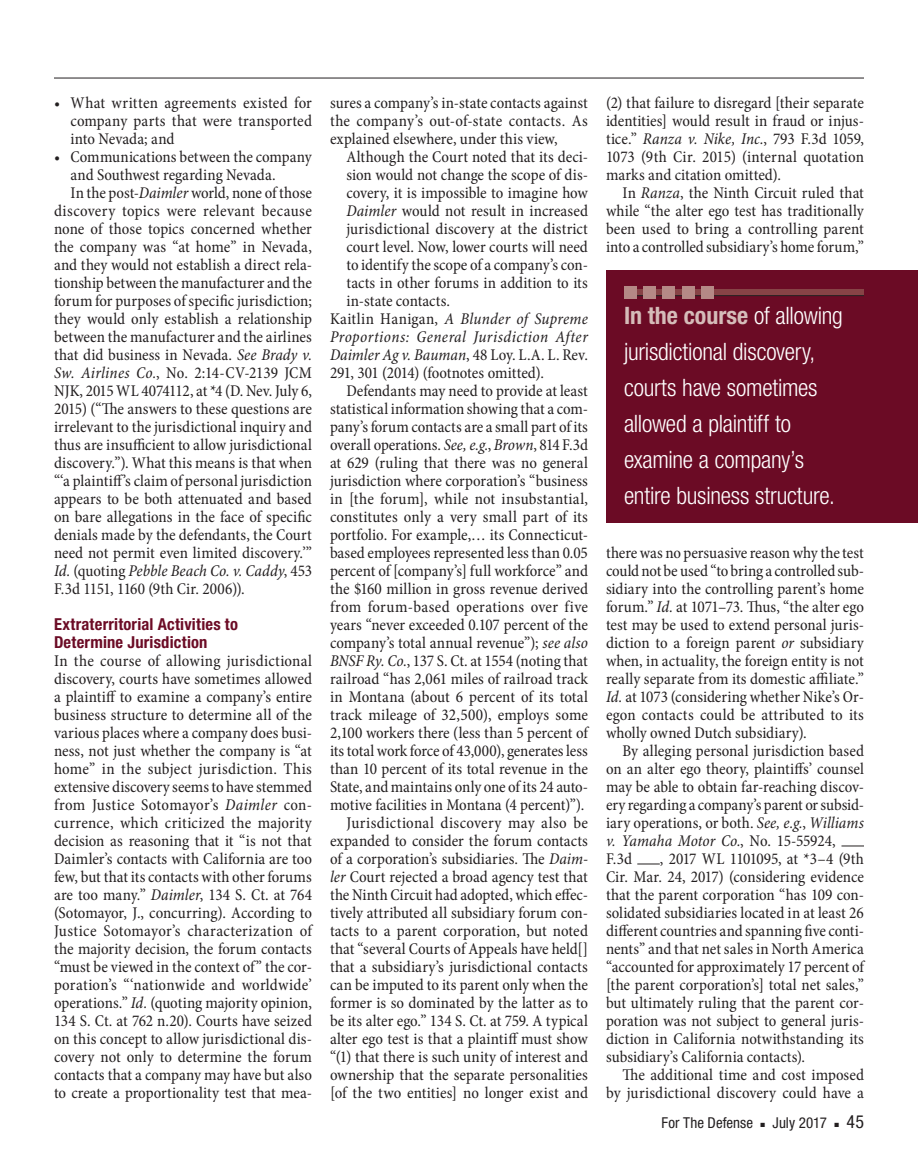
<style>
.page{position:relative;width:918px;height:1175px;background:#fff}
.page>*{position:absolute;margin:0;border:0;box-sizing:border-box;transform-origin:0 0}
.pullout_RH_block{font:300 condensed 24px/36px "Helvetica Neue";letter-spacing:-.01em;color:#fff}
.t1{font:condensed 18px "Helvetica Neue";color:#231f20}
.body_para_ind{font:condensed 16.5px/18px "Minion Pro";color:#231f20;text-align:justify}
.body_no_ind{font:condensed 16.5px/18px "Minion Pro";color:#231f20;text-align:justify}
.body_para_ind_tighte{font:condensed 16.5px/18px "Minion Pro";color:#231f20;text-align:justify}
.body_blockquote_1{font:condensed 16.5px/18px "Minion Pro";color:#231f20;text-align:justify}
.body_bullet_1{font:condensed 16.5px/18px "Minion Pro";letter-spacing:.005em;color:#231f20;text-align:justify}
.body_no_ind-2{font:italic condensed 16.5px/18px "Minion Pro";letter-spacing:.025em;color:#231f20;text-align:justify}
.subhead_1{font:700 condensed 16.5px/18px "Helvetica Neue";letter-spacing:.015em;color:#6b0b25}
.t2{font:condensed 15px "Helvetica Neue";color:#231f20}
.s1{font-style:italic}
.s2{font-style:normal}
.s3{font-weight:700;color:#d5bcb9}
</style>
<div class="page">
<hr style="left:54px;top:78px;width:810px;height:1px;background:#231f20">
<svg style="left:842px;top:845px;width:22px;height:1px"></svg>
<svg style="left:637px;top:863px;width:23px;height:1px"></svg>
<div style="left:606px;top:270px;width:312px;height:252px;background:#6b0b25"></div>
<div style="left:624px;top:290px;width:240px;height:6px;background:#874346"></div>
<hr style="left:624px;top:295px;width:240px;height:1px;background:#231f20">
<div style="left:624px;top:286px;width:12px;height:13px;background:#b58986"></div>
<div style="left:643px;top:286px;width:13px;height:13px;background:#b58986"></div>
<div style="left:663px;top:286px;width:12px;height:13px;background:#b58986"></div>
<div style="left:682px;top:286px;width:13px;height:13px;background:#b58986"></div>
<div style="left:702px;top:286px;width:12px;height:13px;background:#b58986"></div>
<p class="body_bullet_1" style="left:70px;top:94px;width:243px;text-indent:-16px">• What written agreements existed for company parts that were transported into Nevada; and</p>
<p class="body_bullet_1" style="left:70px;top:148px;width:243px;text-indent:-16px">• Communications between the company and Southwest regarding Nevada.</p>
<p class="body_para_ind" style="left:54px;top:184px;width:260px;text-indent:16px">In the post-<span class="s1">Daimler</span> world, none of those discovery topics were relevant because none of those topics concerned whether the company was “at home” in Nevada, and they would not establish a direct rela&shy;tionship between the manufacturer and the forum for purposes of specific jurisdiction; they would only establish a relationship between the manufacturer and the airlines that did business in Nevada. <span class="s1">See Brady v.<br>Sw. Airlines Co.</span>, No. 2:14-CV-2139 JCM NJK, 2015 WL 4074112, at *4 (D. Nev. July 6, 2015) (“The answers to these questions are irrelevant to the jurisdictional inquiry and thus are insufficient to allow jurisdictional discovery.”). What this means is that when “‘a plaintiff’s claim of personal jurisdiction appears to be both attenuated and based on bare allegations in the face of specific denials made by the defendants, the Court need not permit even limited discovery.’” <span class="s1">Id.</span> (quoting <span class="s1">Pebble Beach Co. v. Caddy</span>, 453<br>F.3d 1151, 1160 (9th Cir. 2006)).</p>
<p class="subhead_1" style="left:54px;top:615px;width:186px">Extraterritorial Activities to<br>Determine Jurisdiction</p>
<p class="body_no_ind" style="left:54px;top:652px;width:260px">In the course of allowing jurisdictional discovery, courts have sometimes allowed a plaintiff to examine a company’s entire business structure to determine all of the various places where a company does busi&shy;ness, not just whether the company is “at home” in the subject jurisdiction. This extensive discovery seems to have stemmed from Justice Sotomayor’s <span class="s1">Daimler</span> con&shy;currence, which criticized the majority decision as reasoning that it “is not that Daimler’s contacts with California are too few, but that its contacts with other forums are too many.” <span class="s1">Daimler</span>, 134 S. Ct. at 764 (Sotomayor, J., concurring). According to Justice Sotomayor’s characterization of the majority decision, the forum contacts “must be viewed in the context of” the cor&shy;poration’s “‘nationwide and worldwide’ operations.” <span class="s1">Id.</span> (quoting majority opinion, 134 S. Ct. at 762 n.20). Courts have seized on this concept to allow jurisdictional dis&shy;covery not only to determine the forum contacts that a company may have but also to create a proportionality test that mea-</p>
<p class="body_no_ind" style="left:330px;top:94px;width:260px">sures a company’s in-state contacts against the company’s out-of-state contacts. As explained elsewhere, under this view,</p>
<p class="body_blockquote_1" style="left:346px;top:148px;width:243px">Although the Court noted that its deci&shy;sion would not change the scope of dis&shy;covery, it is impossible to imagine how <span class="s1">Daimler</span> would not result in increased jurisdictional discovery at the district court level. Now, lower courts will need to identify the scope of a company’s con&shy;tacts in other forums in addition to its in-state contacts.</p>
<p class="body_no_ind-2" style="left:330px;top:310px;width:260px"><span class="s2">Kaitlin Hanigan,</span> A Blunder of Supreme Proportions: General Jurisdiction After Daimler Ag v. Bauman<span class="s2">, 48 Loy. L.A. L. Rev.<br>291, 301 (2014) (footnotes omitted).</span></p>
<p class="body_para_ind" style="left:330px;top:382px;width:260px;text-indent:16px">Defendants may need to provide at least statistical information showing that a com&shy;pany’s forum contacts are a small part of its overall operations. <span class="s1">See, e.g.</span>, <span class="s1">Brown</span>, 814 F.3d at 629 (ruling that there was no general jurisdiction where corporation’s “business in [the forum], while not insubstantial, constitutes only a very small part of its portfolio. For example,… its Connecticut&shy;based employees represented less than 0.05 percent of [company’s] full workforce” and the $160 million in gross revenue derived from forum-based operations over five years “never exceeded 0.107 percent of the company’s total annual revenue”); <span class="s1">see also BNSF Ry. Co.</span>, 137 S. Ct. at 1554 (noting that railroad “has 2,061 miles of railroad track in Montana (about 6 percent of its total track mileage of 32,500), employs some 2,100 workers there (less than 5 percent of its total work force of 43,000), generates less than 10 percent of its total revenue in the State, and maintains only one of its 24 auto&shy;motive facilities in Montana (4 percent)”).</p>
<p class="body_para_ind" style="left:330px;top:814px;width:260px;text-indent:16px">Jurisdictional discovery may also be expanded to consider the forum contacts of a corporation’s subsidiaries. The <span class="s1">Daim&shy;ler</span> Court rejected a broad agency test that the Ninth Circuit had adopted, which effec&shy;tively attributed all subsidiary forum con&shy;tacts to a parent corporation, but noted that “several Courts of Appeals have held[] that a subsidiary’s jurisdictional contacts can be imputed to its parent only when the former is so dominated by the latter as to be its alter ego.” 134 S. Ct. at 759. A typical alter ego test is that a plaintiff must show “(1) that there is such unity of interest and ownership that the separate personalities [of the two entities] no longer exist and</p>
<p class="body_para_ind" style="left:606px;top:94px;width:260px">(2) that failure to disregard [their separate identities] would result in fraud or injus&shy;tice.” <span class="s1">Ranza v. Nike, Inc.</span>, 793 F.3d 1059, 1073 (9th Cir. 2015) (internal quotation marks and citation omitted).</p>
<p class="body_para_ind_tighte" style="left:606px;top:184px;width:260px;text-indent:16px">In <span class="s1">Ranza</span>, the Ninth Circuit ruled that while “the alter ego test has traditionally been used to bring a controlling parent into a controlled subsidiary’s home forum,”</p>
<p class="pullout_RH_block" style="left:624px;top:297px;width:220px"><span class="s3">In the course</span> of allowing jurisdictional discovery, courts have sometimes allowed a plaintiff to examine a company’s entire business structure.</p>
<p class="body_para_ind_tighte" style="left:606px;top:544px;width:260px">there was no persuasive reason why the test could not be used “to bring a controlled sub&shy;sidiary into the controlling parent’s home forum.” <span class="s1">Id.</span> at 1071–73. Thus, “the alter ego test may be used to extend personal juris&shy;diction to a foreign parent <span class="s1">or</span> subsidiary when, in actuality, the foreign entity is not really separate from its domestic affiliate.” <span class="s1">Id.</span> at 1073 (considering whether Nike’s Or&shy;egon contacts could be attributed to its wholly owned Dutch subsidiary).</p>
<p class="body_para_ind" style="left:606px;top:742px;width:260px;text-align:left;text-indent:16px">By alleging personal jurisdiction based on an alter ego theory, plaintiffs’ counsel may be able to obtain far-reaching discov&shy;ery regarding a company’s parent or subsid&shy;iary operations, or both. <span class="s1">See, e.g.</span>, <span class="s1">Williams v. Yamaha Motor Co.</span>, No. 15-55924, F.3d</p>
<p class="body_para_ind" style="left:606px;top:850px;width:260px;text-indent:54px">, 2017 WL 1101095, at *3–4 (9th Cir. Mar. 24, 2017) (considering evidence that the parent corporation “has 109 con&shy;solidated subsidiaries located in at least 26 different countries and spanning five conti&shy;nents” and that net sales in North America “accounted for approximately 17 percent of [the parent corporation’s] total net sales,” but ultimately ruling that the parent cor&shy;poration was not subject to general juris&shy;diction in California notwithstanding its subsidiary’s California contacts).</p>
<p class="body_para_ind" style="left:606px;top:1066px;width:260px;text-align:right">The additional time and cost imposed by jurisdictional discovery could have a</p>
<p class="t2" style="left:662px;top:1114px;width:93px">For The Defense</p>
<p class="t2" style="left:761px;top:1114px;width:68px">■ July 2017</p>
<p class="t1" style="left:834px;top:1111px;width:31px">■ 45</p>
</div>
